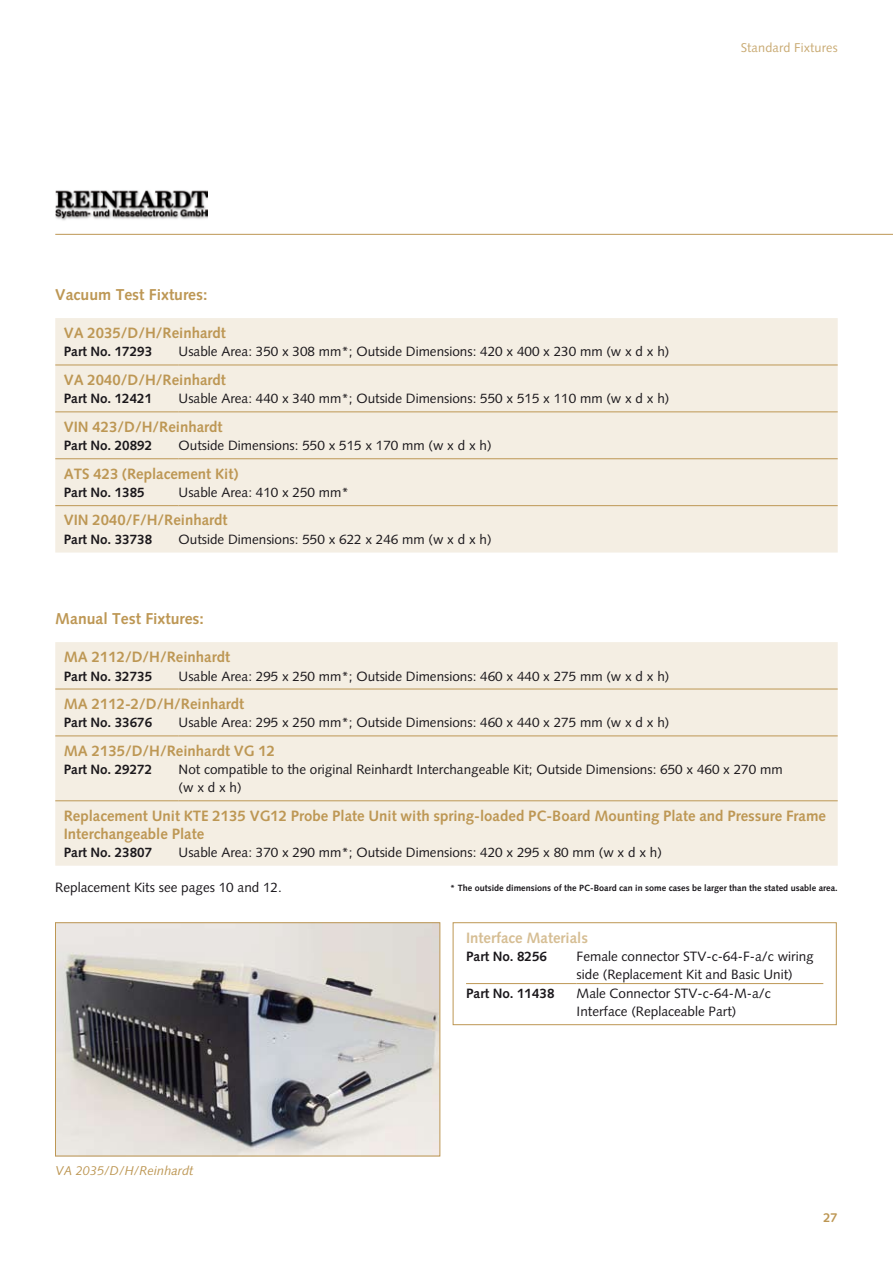
<style>
.page{position:relative;width:893px;height:1263px;background:#fff}
.page>*{position:absolute;margin:0;border:0;box-sizing:border-box;transform-origin:0 0}
.t1{font:700 15.75px "Syntax";color:#bd9754}
.t2{font:700 15px/18px "Syntax";color:#bd9754}
.t3{font:700 15px "Syntax";color:#d6be94}
.t4{font:13.5px/18px "Syntax";color:#1a171b}
.t5{font:700 13.5px "Syntax";color:#1a171b}
.t6{font:italic 12.75px "Syntax";color:#bd9754}
.t7{font:12.75px "Syntax";letter-spacing:.01em;color:#c9aa73}
.t8{font:700 12.75px "Syntax";color:#bd9754}
.t9{font:700 9px "Syntax";color:#1a171b}
</style>
<div class="page">
<hr style="left:55px;top:234px;width:838px;height:1px;background:#bd9754">
<div style="left:55px;top:318px;width:783px;height:234px;background:#f4eee3"></div>
<hr style="left:55px;top:365px;width:124px;height:1px;background:#bd9754">
<hr style="left:179px;top:365px;width:659px;height:1px;background:#bd9754">
<hr style="left:55px;top:458px;width:124px;height:1px;background:#bd9754">
<hr style="left:179px;top:458px;width:659px;height:1px;background:#bd9754">
<hr style="left:55px;top:412px;width:124px;height:1px;background:#bd9754">
<hr style="left:179px;top:412px;width:659px;height:1px;background:#bd9754">
<hr style="left:55px;top:505px;width:124px;height:1px;background:#bd9754">
<hr style="left:179px;top:505px;width:659px;height:1px;background:#bd9754">
<div style="left:55px;top:642px;width:783px;height:224px;background:#f4eee3"></div>
<hr style="left:55px;top:689px;width:124px;height:1px;background:#bd9754">
<hr style="left:179px;top:689px;width:659px;height:1px;background:#bd9754">
<hr style="left:55px;top:736px;width:124px;height:1px;background:#bd9754">
<hr style="left:179px;top:736px;width:659px;height:1px;background:#bd9754">
<hr style="left:55px;top:800px;width:124px;height:1px;background:#bd9754">
<hr style="left:179px;top:800px;width:659px;height:1px;background:#bd9754">
<hr style="left:466px;top:983px;width:111px;height:1px;background:#bd9754">
<hr style="left:577px;top:983px;width:246px;height:1px;background:#bd9754">
<div style="left:453px;top:922px;width:383px;height:103px;border:1px solid #bd9754"></div>
<img style="left:57px;top:924px;width:381px;height:230px">
<div style="left:55px;top:922px;width:385px;height:234px;border:1px solid #bd9754"></div>
<img style="left:55px;top:190px;width:153px;height:31px">
<p class="t7" style="left:741px;top:40px;width:98px">Standard Fixtures</p>
<p class="t1" style="left:55px;top:286px;width:154px">Vacuum Test Fixtures:</p>
<p class="t2" style="left:64px;top:324px;width:164px">VA 2035/D/H/Reinhardt</p>
<p class="t5" style="left:64px;top:344px;width:90px">Part No. 17293</p>
<p class="t4" style="left:179px;top:343px;width:492px">Usable Area: 350 x 308 mm*; Outside Dimensions: 420 x 400 x 230 mm (w x d x h)</p>
<p class="t2" style="left:64px;top:371px;width:164px">VA 2040/D/H/Reinhardt</p>
<p class="t5" style="left:64px;top:391px;width:90px">Part No. 12421</p>
<p class="t4" style="left:179px;top:390px;width:492px">Usable Area: 440 x 340 mm*; Outside Dimensions: 550 x 515 x 110 mm (w x d x h)</p>
<p class="t2" style="left:64px;top:418px;width:160px">VIN 423/D/H/Reinhardt</p>
<p class="t5" style="left:64px;top:438px;width:90px">Part No. 20892</p>
<p class="t4" style="left:179px;top:437px;width:314px">Outside Dimensions: 550 x 515 x 170 mm (w x d x h)</p>
<p class="t2" style="left:64px;top:464px;width:176px">ATS 423 (Replacement Kit)</p>
<p class="t5" style="left:64px;top:485px;width:83px">Part No. 1385</p>
<p class="t4" style="left:179px;top:483px;width:172px">Usable Area: 410 x 250 mm*</p>
<p class="t2" style="left:64px;top:511px;width:165px">VIN 2040/F/H/Reinhardt</p>
<p class="t5" style="left:64px;top:532px;width:90px">Part No. 33738</p>
<p class="t4" style="left:179px;top:530px;width:314px">Outside Dimensions: 550 x 622 x 246 mm (w x d x h)</p>
<p class="t1" style="left:55px;top:610px;width:150px">Manual Test Fixtures:</p>
<p class="t2" style="left:64px;top:648px;width:168px">MA 2112/D/H/Reinhardt</p>
<p class="t5" style="left:64px;top:668px;width:90px">Part No. 32735</p>
<p class="t4" style="left:179px;top:667px;width:492px">Usable Area: 295 x 250 mm*; Outside Dimensions: 460 x 440 x 275 mm (w x d x h)</p>
<p class="t2" style="left:64px;top:695px;width:182px">MA 2112-2/D/H/Reinhardt</p>
<p class="t5" style="left:64px;top:715px;width:90px">Part No. 33676</p>
<p class="t4" style="left:179px;top:714px;width:492px">Usable Area: 295 x 250 mm*; Outside Dimensions: 460 x 440 x 275 mm (w x d x h)</p>
<p class="t2" style="left:64px;top:742px;width:213px">MA 2135/D/H/Reinhardt VG 12</p>
<p class="t5" style="left:64px;top:762px;width:90px">Part No. 29272</p>
<p class="t4" style="left:179px;top:761px;width:605px">Not compatible to the original Reinhardt I nterchangeable Kit; Outside Dimensions: 650 x 460 x 270 mm (w x d x h)</p>
<p class="t2" style="left:64px;top:806px;width:764px">Replacement Unit KTE 2135 VG12 Probe Plate Unit with spring-loaded PC-Board Mounting Plate and Pressure Frame<br>Interchangeable Plate</p>
<p class="t5" style="left:64px;top:845px;width:90px">Part No. 23807</p>
<p class="t4" style="left:179px;top:843px;width:485px">Usable Area: 370 x 290 mm*; Outside Dimensions: 420 x 295 x 80 mm (w x d x h)</p>
<p class="t4" style="left:55px;top:878px;width:228px">Replacement Kits see pages 10 and 12.</p>
<p class="t3" style="left:466px;top:929px;width:124px">Interface Materials</p>
<p class="t5" style="left:466px;top:949px;width:83px">Part No. 8256</p>
<p class="t4" style="left:577px;top:948px;width:239px">Female connector STV-c-64-F-a/c wiring side (Replacement Kit and Basic Unit)</p>
<p class="t5" style="left:466px;top:985px;width:90px">Part No. 11438</p>
<p class="t4" style="left:577px;top:984px;width:196px">Male Connector STV-c-64-M-a/c<br>I nterface (Replaceable Part)</p>
<p class="t9" style="left:450px;top:883px;width:389px">* The outside dimensions of the PC-Board can in some cases be larger than the stated usable area.</p>
<p class="t6" style="left:55px;top:1163px;width:140px">VA 2035/D/H/Reinhardt</p>
<p class="t8" style="left:823px;top:1210px;width:16px">27</p>
</div>
